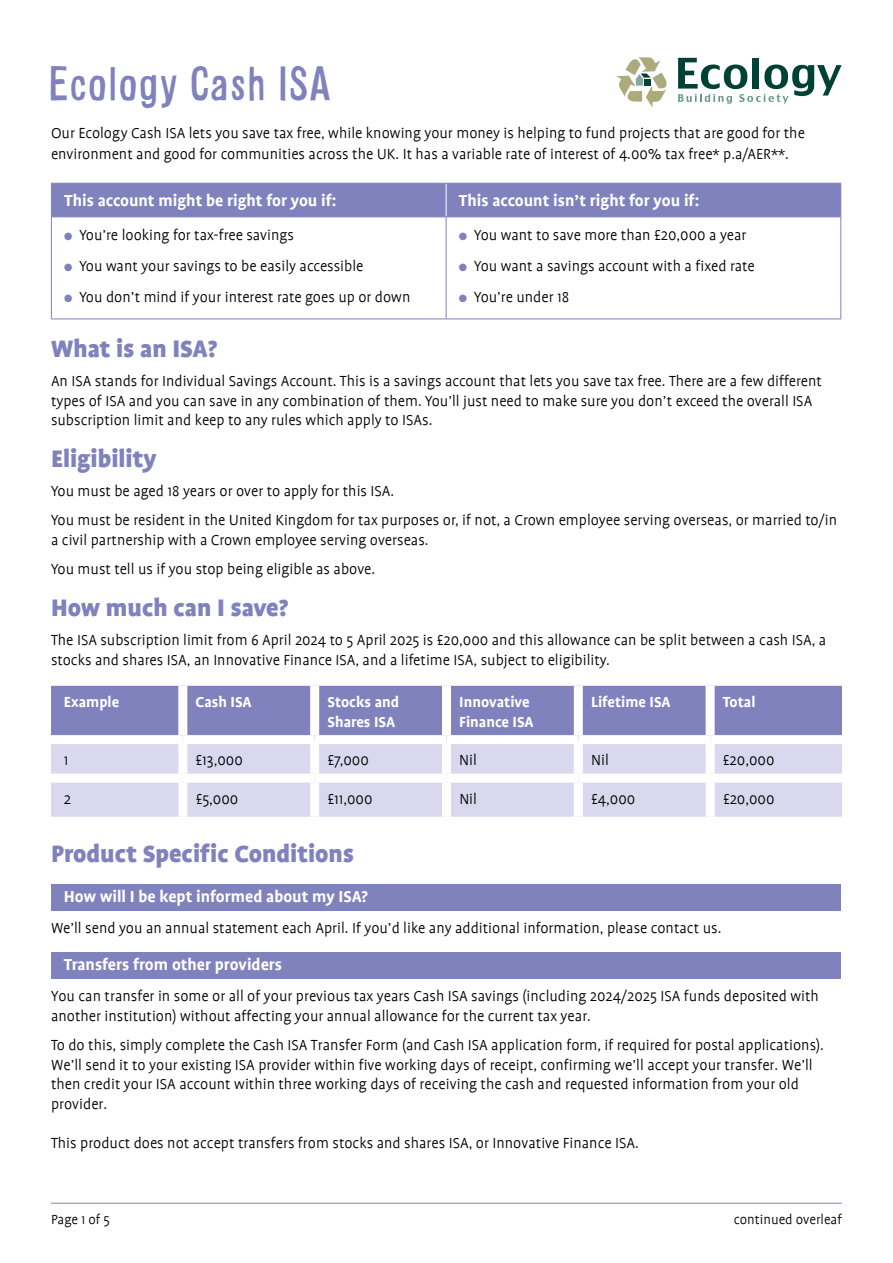
<style>
.page{position:relative;width:893px;height:1263px;background:#fff}
.page>*{position:absolute;margin:0;border:0;box-sizing:border-box;transform-origin:0 0}
.t1{font:45px "Alsina Ultrajada";color:#8082be}
.t2{font:900 27px "Profile";color:#8082be}
.t3{font:700 18px "Profile";color:#fff}
.t4{font:300 16.5px/19.5px "Profile";color:#000}
.t5{font:700 16.5px/19.5px "Profile";color:#fff}
.t6{font:300 15px "Profile";color:#000}
.s1{color:#8082be}
</style>
<div class="page">
<svg style="left:678px;top:58px;width:164px;height:46px"></svg>
<svg style="left:617px;top:57px;width:50px;height:51px"></svg>
<div style="left:52px;top:184px;width:788px;height:32px;background:#8082be"></div>
<hr style="left:446px;top:184px;width:1px;height:32px;background:#fff">
<hr style="left:51px;top:184px;width:1px;height:32px;background:#8082be">
<hr style="left:51px;top:183px;width:395px;height:1px;background:#8082be">
<hr style="left:446px;top:183px;width:395px;height:1px;background:#8082be">
<hr style="left:840px;top:184px;width:1px;height:32px;background:#8082be">
<hr style="left:51px;top:217px;width:1px;height:102px;background:#8082be">
<hr style="left:51px;top:216px;width:395px;height:1px;background:#8082be">
<hr style="left:51px;top:319px;width:395px;height:1px;background:#8082be">
<hr style="left:446px;top:217px;width:1px;height:102px;background:#8082be">
<hr style="left:446px;top:216px;width:395px;height:1px;background:#8082be">
<hr style="left:840px;top:217px;width:1px;height:102px;background:#8082be">
<hr style="left:446px;top:319px;width:395px;height:1px;background:#8082be">
<div style="left:51px;top:686px;width:791px;height:49px;background:#8082be"></div>
<div style="left:51px;top:744px;width:791px;height:73px;background:#d9d8ee"></div>
<div style="left:178px;top:686px;width:9px;height:49px;background:#fff"></div>
<div style="left:310px;top:686px;width:9px;height:49px;background:#fff"></div>
<div style="left:442px;top:686px;width:9px;height:49px;background:#fff"></div>
<div style="left:574px;top:686px;width:9px;height:49px;background:#fff"></div>
<div style="left:706px;top:686px;width:9px;height:49px;background:#fff"></div>
<div style="left:178px;top:744px;width:9px;height:30px;background:#fff"></div>
<div style="left:310px;top:744px;width:9px;height:30px;background:#fff"></div>
<div style="left:442px;top:744px;width:9px;height:30px;background:#fff"></div>
<div style="left:574px;top:744px;width:9px;height:30px;background:#fff"></div>
<div style="left:706px;top:744px;width:9px;height:30px;background:#fff"></div>
<div style="left:178px;top:783px;width:9px;height:34px;background:#fff"></div>
<div style="left:310px;top:783px;width:9px;height:34px;background:#fff"></div>
<div style="left:442px;top:783px;width:9px;height:34px;background:#fff"></div>
<div style="left:574px;top:783px;width:9px;height:34px;background:#fff"></div>
<div style="left:706px;top:783px;width:9px;height:34px;background:#fff"></div>
<div style="left:51px;top:774px;width:132px;height:9px;background:#fff"></div>
<div style="left:183px;top:774px;width:132px;height:9px;background:#fff"></div>
<div style="left:315px;top:774px;width:131px;height:9px;background:#fff"></div>
<div style="left:446px;top:774px;width:132px;height:9px;background:#fff"></div>
<div style="left:578px;top:774px;width:132px;height:9px;background:#fff"></div>
<div style="left:710px;top:774px;width:132px;height:9px;background:#fff"></div>
<div style="left:51px;top:884px;width:789px;height:27px;background:#8082be"></div>
<div style="left:51px;top:952px;width:789px;height:27px;background:#8082be"></div>
<hr style="left:51px;top:1203px;width:791px;height:1px;background:#8082be">
<h1 class="t1" style="left:48px;top:51px;width:285px">Ecology Cash ISA</h1>
<p class="t4" style="left:51px;top:123px;width:755px;line-height:21px">Our Ecology Cash ISA lets you save tax free, while knowing your money is helping to fund projects that are good for the environment and good for communities across the UK. It has a variable rate of interest of 4.00% tax free* p.a/AER**.</p>
<p class="t3" style="left:64px;top:191px;width:274px">This account might be right for you if:</p>
<p class="t3" style="left:459px;top:191px;width:242px">This account isn’t right for you if:</p>
<p class="t4" style="left:64px;top:225px;width:231px"><span class="s1">●</span> You’re looking for tax-free savings</p>
<p class="t4" style="left:64px;top:256px;width:301px"><span class="s1">●</span> You want your savings to be easily accessible</p>
<p class="t4" style="left:64px;top:287px;width:348px"><span class="s1">●</span> You don’t mind if your interest rate goes up or down</p>
<p class="t4" style="left:459px;top:225px;width:289px"><span class="s1">●</span> You want to save more than £20,000 a year</p>
<p class="t4" style="left:459px;top:256px;width:297px"><span class="s1">●</span> You want a savings account with a fixed rate</p>
<p class="t4" style="left:459px;top:287px;width:112px"><span class="s1">●</span> You’re under 18</p>
<h2 class="t2" style="left:51px;top:334px;width:168px">What is an ISA?</h2>
<p class="t4" style="left:51px;top:371px;width:772px">An ISA stands for Individual Savings Account. This is a savings account that lets you save tax free. There are a few different types of ISA and you can save in any combination of them. You’ll just need to make sure you don’t exceed the overall ISA subscription limit and keep to any rules which apply to ISAs.</p>
<h2 class="t2" style="left:51px;top:444px;width:107px">Eligibility</h2>
<p class="t4" style="left:51px;top:476px;width:788px;line-height:29.2px">You must be aged 18 years or over to apply for this ISA.<br>You must be resident in the United Kingdom for tax purposes or, if not, a Crown employee serving overseas, or married to/in</p>
<p class="t4" style="left:51px;top:525px;width:379px;line-height:29.2px">a civil partnership with a Crown employee serving overseas.<br>You must tell us if you stop being eligible as above.</p>
<h2 class="t2" style="left:51px;top:593px;width:239px">How much can I save?</h2>
<p class="t4" style="left:51px;top:630px;width:777px">The ISA subscription limit from 6 April 2024 to 5 April 2025 is £20,000 and this allowance can be split between a cash ISA, a stocks and shares ISA, an Innovative Finance ISA, and a lifetime ISA, subject to eligibility.</p>
<p class="t5" style="left:64px;top:692px;width:57px">Example</p>
<p class="t5" style="left:196px;top:692px;width:58px">Cash ISA</p>
<p class="t5" style="left:327px;top:692px;width:73px">Stocks and<br>Shares ISA</p>
<p class="t5" style="left:459px;top:692px;width:76px">Innovative<br>Finance ISA</p>
<p class="t5" style="left:591px;top:692px;width:81px">Lifetime ISA</p>
<p class="t5" style="left:723px;top:692px;width:34px">Total</p>
<p class="t4" style="left:64px;top:751px;width:6px">1</p>
<p class="t4" style="left:196px;top:751px;width:49px">£13,000</p>
<p class="t4" style="left:327px;top:751px;width:43px">£7,000</p>
<p class="t4" style="left:459px;top:751px;width:19px">Nil</p>
<p class="t4" style="left:591px;top:751px;width:19px">Nil</p>
<p class="t4" style="left:723px;top:751px;width:53px">£20,000</p>
<p class="t4" style="left:64px;top:789px;width:9px">2</p>
<p class="t4" style="left:196px;top:789px;width:44px">£5,000</p>
<p class="t4" style="left:327px;top:789px;width:47px">£11,000</p>
<p class="t4" style="left:459px;top:789px;width:19px">Nil</p>
<p class="t4" style="left:591px;top:789px;width:46px">£4,000</p>
<p class="t4" style="left:723px;top:789px;width:53px">£20,000</p>
<h2 class="t2" style="left:51px;top:839px;width:304px">Product Specific Conditions</h2>
<p class="t3" style="left:64px;top:887px;width:306px">How will I be kept informed about my ISA?</p>
<p class="t4" style="left:51px;top:918px;width:672px">We’ll send you an annual statement each April. If you’d like any additional information, please contact us.</p>
<p class="t3" style="left:64px;top:955px;width:220px">Transfers from other providers</p>
<p class="t4" style="left:51px;top:986px;width:769px">You can transfer in some or all of your previous tax years Cash ISA savings (including 2024/2025 ISA funds deposited with another institution) without affecting your annual allowance for the current tax year.</p>
<p class="t4" style="left:51px;top:1035px;width:774px">To do this, simply complete the Cash ISA Transfer Form (and Cash ISA application form, if required for postal applications).<br>We’ll send it to your existing ISA provider within five working days of receipt, confirming we’ll accept your transfer. We’ll then credit your ISA account within three working days of receiving the cash and requested information from your old provider.</p>
<p class="t4" style="left:51px;top:1133px;width:589px">This product does not accept transfers from stocks and shares ISA, or Innovative Finance ISA.</p>
<p class="t6" style="left:51px;top:1211px;width:60px">Page 1 of 5</p>
<p class="t6" style="left:734px;top:1211px;width:110px">continued overleaf</p>
</div>
